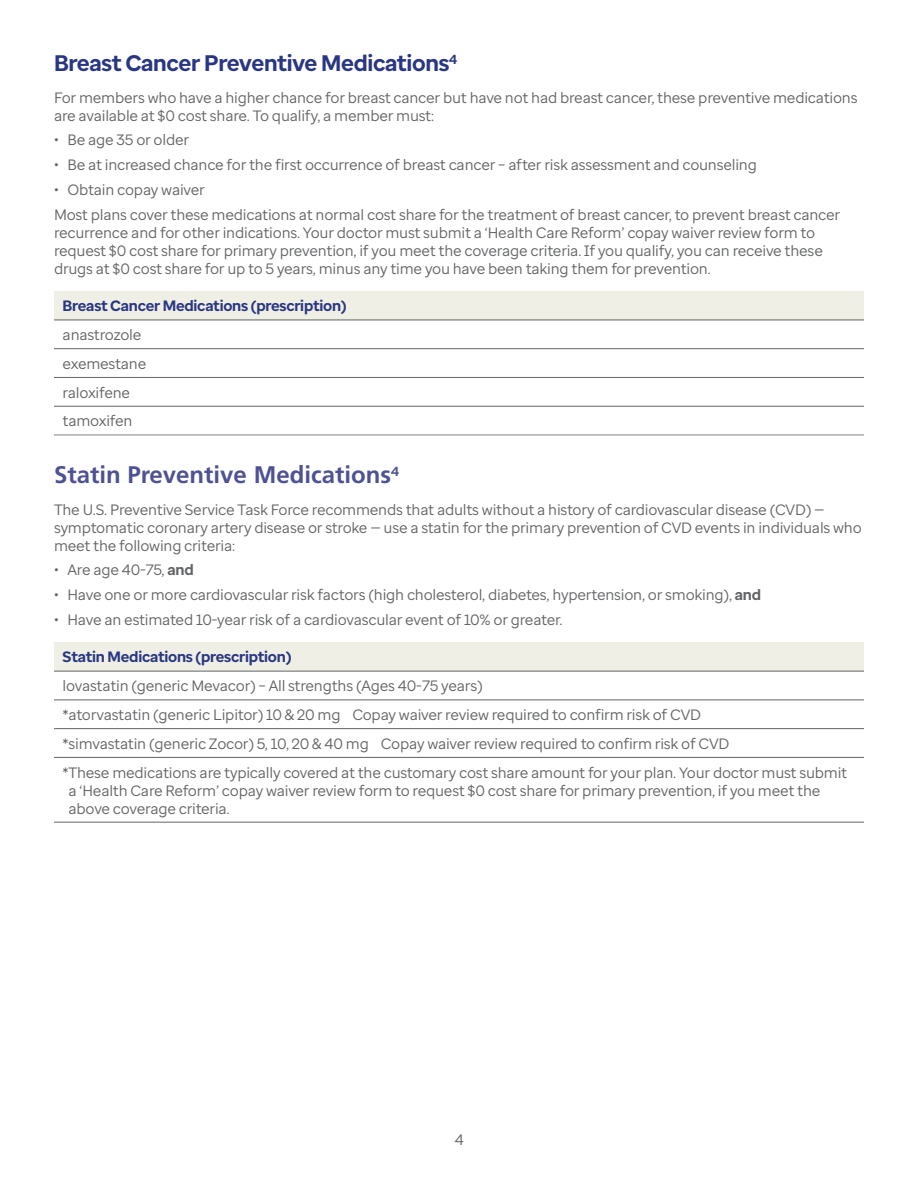
<style>
.page{position:relative;width:918px;height:1188px;background:#fff}
.page>*{position:absolute;margin:0;border:0;box-sizing:border-box;transform-origin:0 0}
.Subhead{font:700 24px "Frutiger LT Pro";color:#4e5292}
.Subhead-2{font:700 22.5px "Optum Sans";letter-spacing:-.015em;color:#293682}
.Body_copy{font:15px/18px "Optum Sans";letter-spacing:-.015em;color:#636466}
.Body_copy-2{font:700 15px "Optum Sans";letter-spacing:-.015em;color:#293682}
.page_number{font:15px "Optum Sans";color:#636466}
.s1{font-weight:700}
</style>
<div class="page">
<div style="left:54px;top:291px;width:810px;height:29px;background:#f0efe5"></div>
<hr style="left:54px;top:348px;width:810px;height:1px;background:#636466">
<hr style="left:54px;top:377px;width:810px;height:1px;background:#636466">
<hr style="left:54px;top:406px;width:810px;height:1px;background:#636466">
<hr style="left:54px;top:320px;width:810px;height:1px;background:#636466">
<hr style="left:54px;top:435px;width:810px;height:1px;background:#808285">
<div style="left:54px;top:642px;width:810px;height:29px;background:#f0efe5"></div>
<hr style="left:54px;top:700px;width:810px;height:1px;background:#636466">
<hr style="left:54px;top:728px;width:810px;height:1px;background:#636466">
<hr style="left:54px;top:757px;width:810px;height:1px;background:#636466">
<hr style="left:54px;top:671px;width:810px;height:1px;background:#636466">
<hr style="left:54px;top:822px;width:810px;height:1px;background:#636466">
<p class="Subhead-2" style="left:54px;top:49px;width:405px">Breast Cancer Preventive Medications<sup>4</sup></p>
<p class="Body_copy" style="left:54px;top:88px;width:805px">For members who have a higher chance for breast cancer but have not had breast cancer, these preventive medications are available at $0 cost share. To qualify, a member must:</p>
<p class="Body_copy" style="left:54px;top:131px;width:137px">• Be age 35 or older</p>
<p class="Body_copy" style="left:54px;top:156px;width:704px">• Be at increased chance for the first occurrence of breast cancer – after risk assessment and counseling</p>
<p class="Body_copy" style="left:54px;top:181px;width:152px">• Obtain copay waiver</p>
<p class="Body_copy" style="left:54px;top:205px;width:788px">Most plans cover these medications at normal cost share for the treatment of breast cancer, to prevent breast cancer recurrence and for other indications. Your doctor must submit a ‘Health Care Reform’ copay waiver review form to request $0 cost share for primary prevention, if you meet the coverage criteria. If you qualify, you can receive these drugs at $0 cost share for up to 5 years, minus any time you have been taking them for prevention.</p>
<p class="Body_copy-2" style="left:63px;top:296px;width:286px">Breast Cancer Medications (prescription)</p>
<p class="Body_copy" style="left:63px;top:326px;width:80px">anastrozole</p>
<p class="Body_copy" style="left:63px;top:354px;width:85px">exemestane</p>
<p class="Body_copy" style="left:63px;top:383px;width:69px">raloxifene</p>
<p class="Body_copy" style="left:63px;top:412px;width:71px">tamoxifen</p>
<p class="Subhead" style="left:54px;top:461px;width:347px">Statin Preventive Medications<sup>4</sup></p>
<p class="Body_copy" style="left:54px;top:500px;width:809px">The U.S. Preventive Service Task Force recommends that adults without a history of cardiovascular disease (CVD) — symptomatic coronary artery disease or stroke — use a statin for the primary prevention of CVD events in individuals who meet the following criteria:</p>
<p class="Body_copy" style="left:54px;top:561px;width:141px">• Are age 40-75, <span class="s1">and</span></p>
<p class="Body_copy" style="left:54px;top:586px;width:709px">• Have one or more cardiovascular risk factors (high cholesterol, diabetes, hypertension, or smoking), <span class="s1">and</span></p>
<p class="Body_copy" style="left:54px;top:610px;width:510px">• Have an estimated 10-year risk of a cardiovascular event of 10% or greater.</p>
<p class="Body_copy-2" style="left:63px;top:647px;width:230px">Statin Medications (prescription)</p>
<p class="Body_copy" style="left:63px;top:677px;width:422px">lovastatin (generic Mevacor) – All strengths (Ages 40-75 years)</p>
<p class="Body_copy" style="left:63px;top:706px;width:640px">*atorvastatin (generic Lipitor) 10 &amp; 20 mg Copay waiver review required to confirm risk of CVD</p>
<p class="Body_copy" style="left:63px;top:734px;width:668px">*simvastatin (generic Zocor) 5, 10, 20 &amp; 40 mg Copay waiver review required to confirm risk of CVD</p>
<p class="Body_copy" style="left:69px;top:763px;width:780px;text-indent:-6px">*These medications are typically covered at the customary cost share amount for your plan. Your doctor must submit a ‘Health Care Reform’ copay waiver review form to request $0 cost share for primary prevention, if you meet the above coverage criteria.</p>
<p class="page_number" style="left:455px;top:1130px;width:11px">4</p>
</div>
